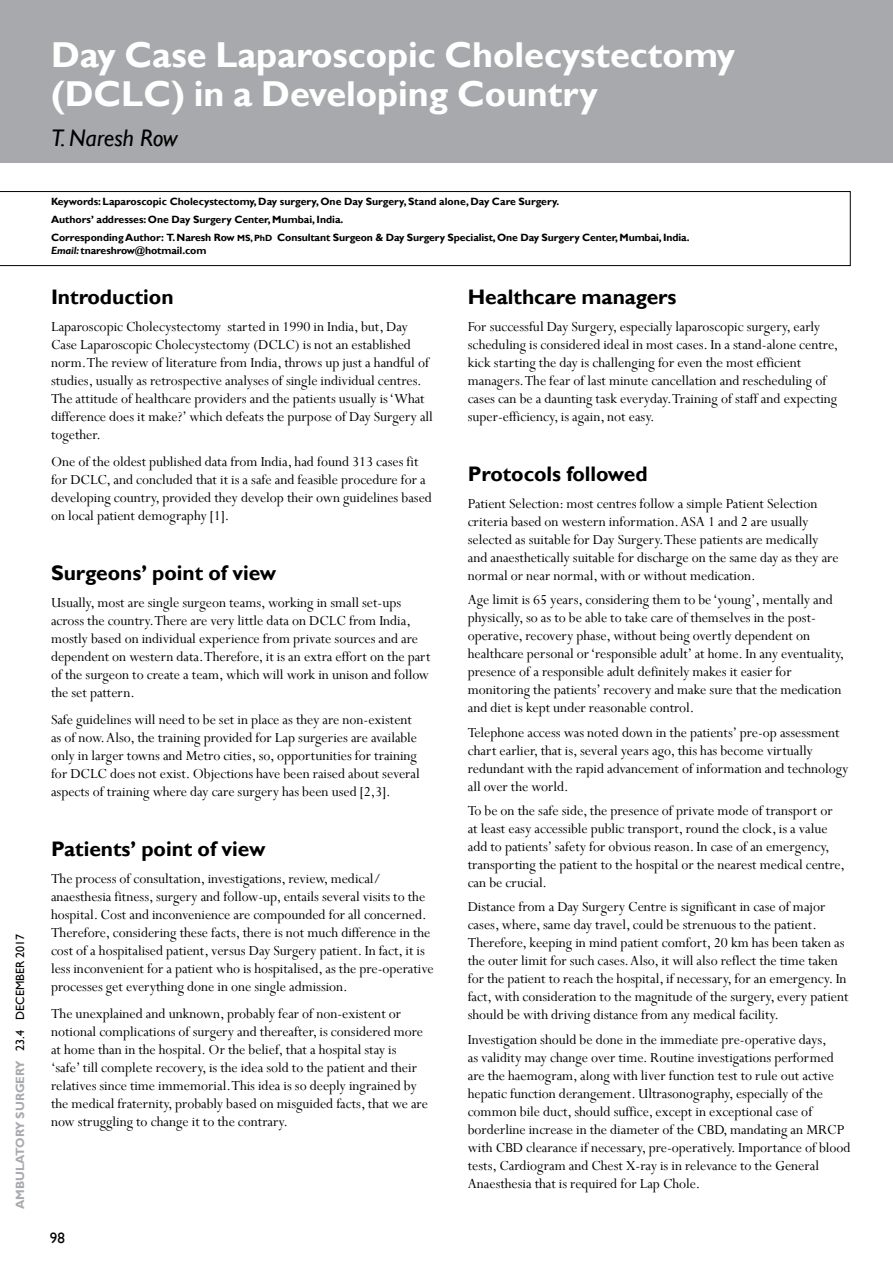
<style>
.page{position:relative;width:893px;height:1263px;background:#fff}
.page>*{position:absolute;margin:0;border:0;box-sizing:border-box;transform-origin:0 0}
.t1{font:700 36px/39px "Gill Sans";color:#fff}
.t2{font:italic 24px "Gill Sans";color:#000}
.t3{font:700 21px "Gill Sans";color:#000}
.t4{font:15.3px/18px "Perpetua";color:#000}
.t5{font:15px "Gill Sans";color:#000}
.t6{font:700 12px "Gill Sans";color:#a9abae}
.t7{font:700 10.5px/17.7px "Gill Sans";color:#000}
.s1{font-weight:400;color:#000}
.s2{font-size:9px}
.s3{font-style:italic}
</style>
<div class="page">
<div style="left:0;top:0;width:893px;height:163px;background:#a7a9ac"></div>
<svg style="left:0;top:191px;width:850px;height:75px"></svg>
<p class="t6" style="left:13px;top:1209px;width:277px;rotate:-90deg">AMBULATORY SURGERY <span class="s1">23.4 DECEMBER 2017</span></p>
<h1 class="t1" style="left:51px;top:37px;width:686px">Day Case Laparoscopic Cholecystectomy (DCLC) in a Developing Country</h1>
<h2 class="t2" style="left:51px;top:124px;width:128px">T. Naresh Row</h2>
<p class="t7" style="left:51px;top:193px;width:640px">Keywords: Laparoscopic Cholecystectomy, Day surgery, One Day Surgery, Stand alone, Day Care Surgery.<br>Authors’ addresses: One Day Surgery Center, Mumbai, India.<br>Corresponding Author: T. Naresh Row <span class="s2">MS, PhD</span> Consultant Surgeon &amp; Day Surgery Specialist, One Day Surgery Center, Mumbai, India.</p>
<p class="t7" style="left:51px;top:242px;width:157px"><span class="s3">Email:</span> tnareshrow@hotmail.com</p>
<h3 class="t3" style="left:51px;top:284px;width:124px">Introduction</h3>
<p class="t4" style="left:51px;top:317px;width:383px">Laparoscopic Cholecystectomy started in 1990 in India, but, Day Case Laparoscopic Cholecystectomy (DCLC) is not an established norm. The review of literature from India, throws up just a handful of studies, usually as retrospective analyses of single individual centres.<br>The attitude of healthcare providers and the patients usually is ‘What difference does it make?’ which defeats the purpose of Day Surgery all together.</p>
<p class="t4" style="left:51px;top:452px;width:382px">One of the oldest published data from India, had found 313 cases fit for DCLC, and concluded that it is a safe and feasible procedure for a developing country, provided they develop their own guidelines based on local patient demography [1].</p>
<h3 class="t3" style="left:51px;top:560px;width:227px">Surgeons’ point of view</h3>
<p class="t4" style="left:51px;top:593px;width:381px">Usually, most are single surgeon teams, working in small set-ups across the country. There are very little data on DCLC from India, mostly based on individual experience from private sources and are dependent on western data. Therefore, it is an extra effort on the part of the surgeon to create a team, which will work in unison and follow the set pattern.</p>
<p class="t4" style="left:51px;top:710px;width:370px">Safe guidelines will need to be set in place as they are non-existent as of now. Also, the training provided for Lap surgeries are available only in larger towns and Metro cities, so, opportunities for training for DCLC does not exist. Objections have been raised about several aspects of training where day care surgery has been used [2,3].</p>
<h3 class="t3" style="left:51px;top:836px;width:216px">Patients’ point of view</h3>
<p class="t4" style="left:51px;top:869px;width:384px">The process of consultation, investigations, review, medical/ anaesthesia fitness, surgery and follow-up, entails several visits to the hospital. Cost and inconvenience are compounded for all concerned.<br>Therefore, considering these facts, there is not much difference in the cost of a hospitalised patient, versus Day Surgery patient. In fact, it is less inconvenient for a patient who is hospitalised, as the pre-operative processes get everything done in one single admission.</p>
<p class="t4" style="left:51px;top:1004px;width:378px">The unexplained and unknown, probably fear of non-existent or notional complications of surgery and thereafter, is considered more at home than in the hospital. Or the belief, that a hospital stay is ‘safe’ till complete recovery, is the idea sold to the patient and their relatives since time immemorial. This idea is so deeply ingrained by the medical fraternity, probably based on misguided facts, that we are now struggling to change it to the contrary.</p>
<p class="t5" style="left:50px;top:1229px;width:16px">98</p>
<h3 class="t3" style="left:468px;top:284px;width:210px">Healthcare managers</h3>
<p class="t4" style="left:468px;top:317px;width:372px">For successful Day Surgery, especially laparoscopic surgery, early scheduling is considered ideal in most cases. In a stand-alone centre, kick starting the day is challenging for even the most efficient managers. The fear of last minute cancellation and rescheduling of cases can be a daunting task everyday. Training of staff and expecting super-efficiency, is again, not easy.</p>
<h3 class="t3" style="left:468px;top:461px;width:181px">Protocols followed</h3>
<p class="t4" style="left:468px;top:494px;width:372px">Patient Selection: most centres follow a simple Patient Selection criteria based on western information. ASA 1 and 2 are usually selected as suitable for Day Surgery. These patients are medically and anaesthetically suitable for discharge on the same day as they are normal or near normal, with or without medication.</p>
<p class="t4" style="left:468px;top:590px;width:378px">Age limit is 65 years, considering them to be ‘young’, mentally and physically, so as to be able to take care of themselves in the post&shy;operative, recovery phase, without being overtly dependent on healthcare personal or ‘responsible adult’ at home. In any eventuality, presence of a responsible adult definitely makes it easier for monitoring the patients’ recovery and make sure that the medication and diet is kept under reasonable control.</p>
<p class="t4" style="left:468px;top:723px;width:382px">Telephone access was noted down in the patients’ pre-op assessment chart earlier, that is, several years ago, this has become virtually redundant with the rapid advancement of information and technology all over the world.</p>
<p class="t4" style="left:468px;top:801px;width:379px">To be on the safe side, the presence of private mode of transport or at least easy accessible public transport, round the clock, is a value add to patients’ safety for obvious reason. In case of an emergency, transporting the patient to the hospital or the nearest medical centre, can be crucial.</p>
<p class="t4" style="left:468px;top:898px;width:382px">Distance from a Day Surgery Centre is significant in case of major cases, where, same day travel, could be strenuous to the patient.<br>Therefore, keeping in mind patient comfort, 20 km has been taken as the outer limit for such cases. Also, it will also reflect the time taken for the patient to reach the hospital, if necessary, for an emergency. In fact, with consideration to the magnitude of the surgery, every patient should be with driving distance from any medical facility.</p>
<p class="t4" style="left:468px;top:1030px;width:384px">Investigation should be done in the immediate pre-operative days,<br>as validity may change over time. Routine investigations performed are the haemogram, along with liver function test to rule out active hepatic function derangement. Ultrasonography, especially of the common bile duct, should suffice, except in exceptional case of borderline increase in the diameter of the CBD, mandating an MRCP with CBD clearance if necessary, pre-operatively. Importance of blood tests, Cardiogram and Chest X-ray is in relevance to the General Anaesthesia that is required for Lap Chole.</p>
</div>
